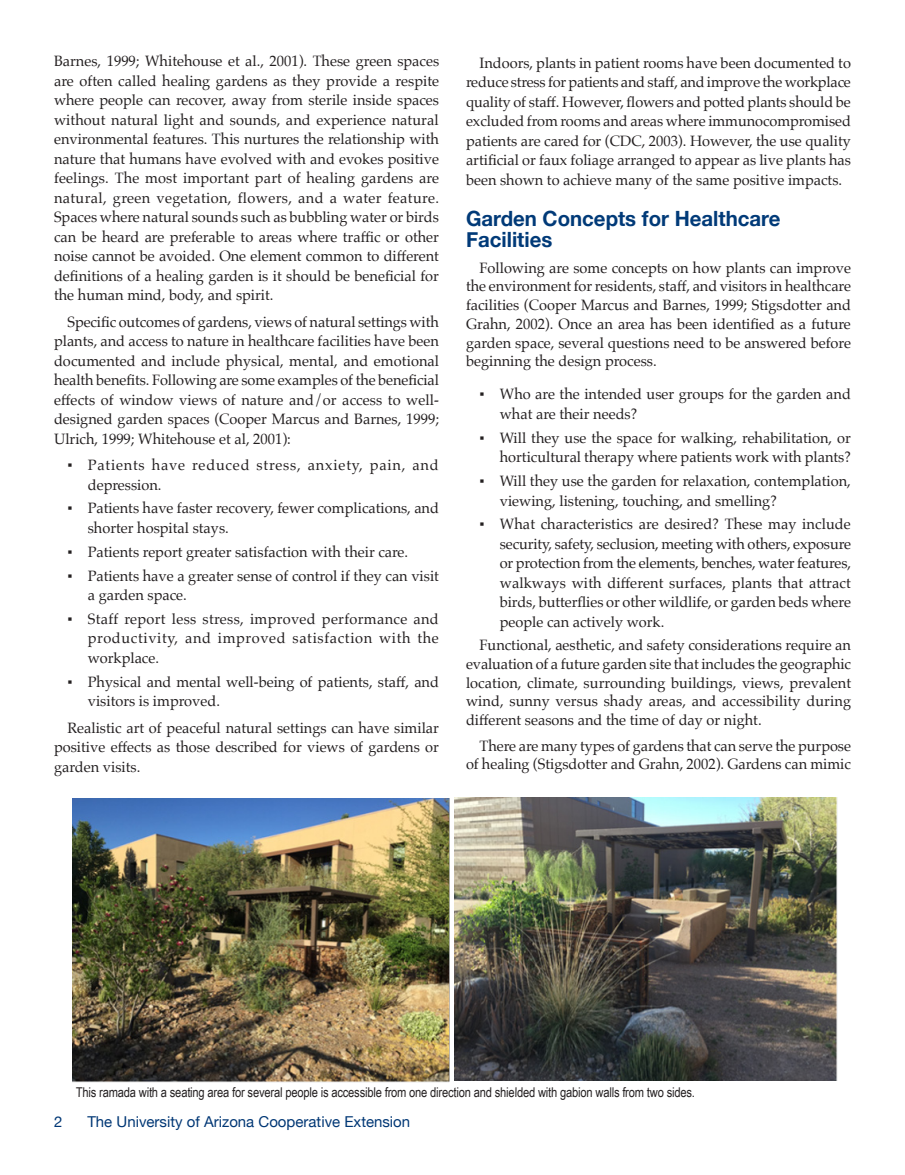
<style>
.page{position:relative;width:905px;height:1175px;background:#fff}
.page>*{position:absolute;margin:0;border:0;box-sizing:border-box;transform-origin:0 0}
.Subhead_1{font:700 21px/21px "Helvetica Neue";color:#013a78}
.t1{font:15px/19.5px "Palatino";color:#231f20;text-align:justify}
.t2{font:15px/19.5px "Palatino";letter-spacing:.055em;color:#231f20}
.t3{font:15px "Helvetica Neue";color:#013775}
.t4{font:13.5px "Arial Narrow";letter-spacing:-.01em;color:#231f20}
</style>
<div class="page">
<img style="left:73px;top:798px;width:377px;height:284px">
<img style="left:454px;top:797px;width:383px;height:283px">
<p class="t1" style="left:54px;top:51px;width:386px">Barnes, 1999; Whitehouse et al., 2001). These green spaces are often called healing gardens as they provide a respite where people can recover, away from sterile inside spaces without natural light and sounds, and experience natural environmental features. This nurtures the relationship with nature that humans have evolved with and evokes positive feelings. The most important part of healing gardens are natural, green vegetation, flowers, and a water feature.<br>Spaces where natural sounds such as bubbling water or birds can be heard are preferable to areas where traffic or other noise cannot be avoided. One element common to different definitions of a healing garden is it should be beneficial for the human mind, body, and spirit.</p>
<p class="t1" style="left:54px;top:312px;width:386px;text-indent:14px">Specific outcomes of gardens, views of natural settings with plants, and access to nature in healthcare facilities have been documented and include physical, mental, and emotional health benefits. Following are some examples of the beneficial effects of window views of nature and/or access to well&shy;designed garden spaces (Cooper Marcus and Barnes, 1999; Ulrich, 1999; Whitehouse et al, 2001):</p>
<p class="t2" style="left:88px;top:455px;width:352px;text-indent:-20px">▪ Patients have reduced stress, anxiety, pain, and depression.</p>
<p class="t1" style="left:88px;top:498px;width:353px;text-indent:-20px">▪ Patients have faster recovery, fewer complications, and shorter hospital stays.</p>
<p class="t1" style="left:68px;top:542px;width:342px">▪ Patients report greater satisfaction with their care.</p>
<p class="t1" style="left:88px;top:565px;width:353px;text-indent:-20px">▪ Patients have a greater sense of control if they can visit a garden space.</p>
<p class="t1" style="left:88px;top:609px;width:352px;text-indent:-20px">▪ Staff report less stress, improved performance and productivity, and improved satisfaction with the workplace.</p>
<p class="t1" style="left:88px;top:672px;width:352px;text-indent:-20px">▪ Physical and mental well-being of patients, staff, and visitors is improved.</p>
<p class="t1" style="left:54px;top:717px;width:386px;text-indent:14px">Realistic art of peaceful natural settings can have similar positive effects as those described for views of gardens or garden visits.</p>
<p class="t1" style="left:466px;top:53px;width:386px;text-indent:14px">Indoors, plants in patient rooms have been documented to reduce stress for patients and staff, and improve the workplace quality of staff. However, flowers and potted plants should be excluded from rooms and areas where immunocompromised patients are cared for (CDC, 2003). However, the use quality artificial or faux foliage arranged to appear as live plants has been shown to achieve many of the same positive impacts.</p>
<p class="Subhead_1" style="left:466px;top:209px;width:316px">Garden Concepts for Healthcare<br>Facilities</p>
<p class="t1" style="left:466px;top:258px;width:386px;line-height:18.8px;text-indent:14px">Following are some concepts on how plants can improve the environment for residents, staff, and visitors in healthcare facilities (Cooper Marcus and Barnes, 1999; Stigsdotter and Grahn, 2002). Once an area has been identified as a future garden space, several questions need to be answered before beginning the design process.</p>
<p class="t1" style="left:500px;top:384px;width:353px;text-indent:-20px">▪ Who are the intended user groups for the garden and what are their needs?</p>
<p class="t1" style="left:479px;top:428px;width:373px;text-align:right">▪ Will they use the space for walking, rehabilitation, or horticultural therapy where patients work with plants?</p>
<p class="t1" style="left:500px;top:471px;width:352px;text-indent:-20px">▪ Will they use the garden for relaxation, contemplation, viewing, listening, touching, and smelling?</p>
<p class="t1" style="left:500px;top:514px;width:353px;text-indent:-20px">▪ What characteristics are desired? These may include security, safety, seclusion, meeting with others, exposure or protection from the elements, benches, water features, walkways with different surfaces, plants that attract birds, butterflies or other wildlife, or garden beds where people can actively work.</p>
<p class="t1" style="left:466px;top:635px;width:386px;line-height:18.8px;text-indent:14px">Functional, aesthetic, and safety considerations require an evaluation of a future garden site that includes the geographic location, climate, surrounding buildings, views, prevalent wind, sunny versus shady areas, and accessibility during different seasons and the time of day or night.</p>
<p class="t1" style="left:466px;top:736px;width:386px;line-height:18.8px;text-align:right">There are many types of gardens that can serve the purpose of healing (Stigsdotter and Grahn, 2002). Gardens can mimic</p>
<p class="t4" style="left:76px;top:1081px;width:621px">This ramada with a seating area for several people is accessible from one direction and shielded with gabion walls from two sides.</p>
<p class="t3" style="left:54px;top:1110px;width:10px">2</p>
<p class="t3" style="left:87px;top:1111px;width:324px">The University of Arizona Cooperative Extension</p>
</div>
